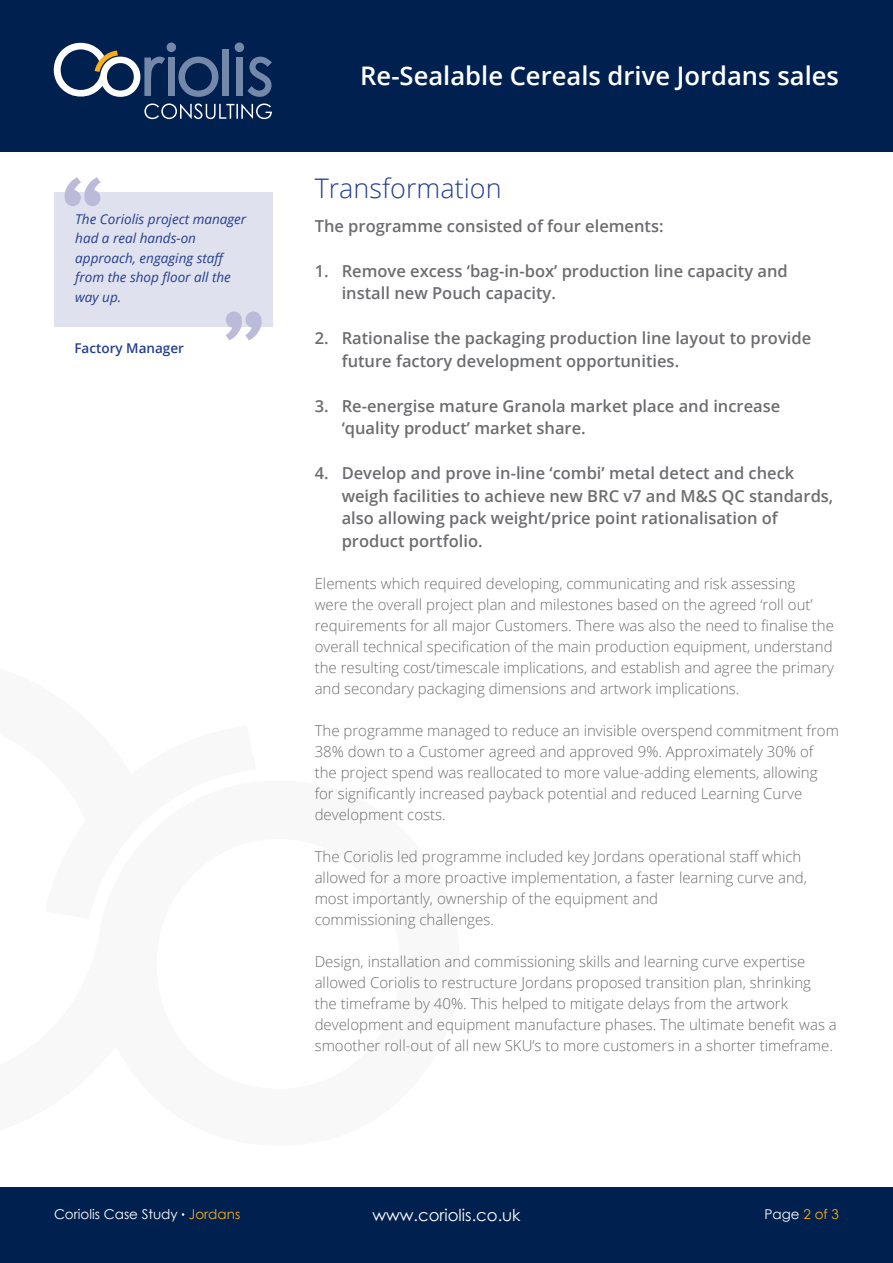
<style>
.page{position:relative;width:893px;height:1263px;background:#fff}
.page>*{position:absolute;margin:0;border:0;box-sizing:border-box;transform-origin:0 0}
.t1{font:300 27px "Open Sans";color:#253f8e}
.t2{font:600 25.65px "Open Sans";color:#fff}
.t3{font:600 16.5px/22.5px "Open Sans";color:#6c6d70}
.t4{font:16.5px "Century Gothic";color:#fff}
.t5{font:300 15px/21px "Open Sans";color:#6c6d70}
.t6{font:italic 13.5px/19.5px "Open Sans";color:#253f8e}
.t7{font:13.5px "Century Gothic";color:#fff}
.t8{font:600 13.5px "Open Sans";color:#253f8e}
.s1{color:#faaf18}
</style>
<div class="page">
<div style="left:0;top:1188px;width:893px;height:75px;background:#00214f"></div>
<div style="left:0;top:0;width:893px;height:151px;background:#00214f"></div>
<div style="left:222px;top:50px;width:7px;height:46px;background:#7488aa"></div>
<svg style="left:235px;top:43px;width:37px;height:54px"></svg>
<svg style="left:54px;top:43px;width:164px;height:54px"></svg>
<svg style="left:144px;top:103px;width:128px;height:16px"></svg>
<div style="left:54px;top:192px;width:218px;height:134px;background:#e0e1ee"></div>
<svg style="left:226px;top:311px;width:36px;height:29px"></svg>
<svg style="left:64px;top:177px;width:37px;height:29px"></svg>
<p class="t6" style="left:75px;top:209px;width:172px">The Coriolis project manager had a real hands-on approach, engaging staff from the shop floor all the way up.</p>
<p class="t8" style="left:74px;top:339px;width:111px">Factory Manager</p>
<p class="t7" style="left:54px;top:1206px;width:188px">Coriolis Case Study <span class="s1">Jordans</span></p>
<p class="t2" style="left:360px;top:58px;width:480px">Re-Sealable Cereals drive Jordans sales</p>
<p class="t1" style="left:315px;top:170px;width:188px">Transformation</p>
<p class="t3" style="left:315px;top:214px;width:350px">The programme consisted of four elements:</p>
<p class="t3" style="left:342px;top:259px;width:448px;text-indent:-27px">1. Remove excess ‘bag-in-box’ production line capacity and install new Pouch capacity.</p>
<p class="t3" style="left:342px;top:327px;width:471px;text-indent:-27px">2. Rationalise the packaging production line layout to provide future factory development opportunities.</p>
<p class="t3" style="left:342px;top:394px;width:440px;text-indent:-27px">3. Re-energise mature Granola market place and increase ‘quality product’ market share.</p>
<p class="t3" style="left:342px;top:462px;width:493px;text-indent:-27px">4. Develop and prove in-line ‘combi’ metal detect and check weigh facilities to achieve new BRC v7 and M&amp;S QC standards, also allowing pack weight/price point rationalisation of product portfolio.</p>
<p class="t5" style="left:315px;top:573px;width:521px">Elements which required developing, communicating and risk assessing<br>were the overall project plan and milestones based on the agreed ‘roll out’ requirements for all major Customers. There was also the need to finalise the overall technical specification of the main production equipment, understand the resulting cost/timescale implications, and establish and agree the primary and secondary packaging dimensions and artwork implications.</p>
<p class="t5" style="left:315px;top:720px;width:526px">The programme managed to reduce an invisible overspend commitment from 38% down to a Customer agreed and approved 9%. Approximately 30% of the project spend was reallocated to more value-adding elements, allowing for significantly increased payback potential and reduced Learning Curve development costs.</p>
<p class="t5" style="left:315px;top:846px;width:494px">The Coriolis led programme included key Jordans operational staff which allowed for a more proactive implementation, a faster learning curve and, most importantly, ownership of the equipment and</p>
<p class="t5" style="left:315px;top:909px;width:181px">commissioning challenges.</p>
<p class="t5" style="left:315px;top:951px;width:524px">Design, installation and commissioning skills and learning curve expertise allowed Coriolis to restructure Jordans proposed transition plan, shrinking the timeframe by 40%. This helped to mitigate delays from the artwork development and equipment manufacture phases. The ultimate benefit was a smoother roll-out of all new SKU’s to more customers in a shorter timeframe.</p>
<p class="t4" style="left:372px;top:1205px;width:150px">www.coriolis.co.uk</p>
<p class="t7" style="left:765px;top:1206px;width:76px">Page <span class="s1">2 of 3</span></p>
</div>
